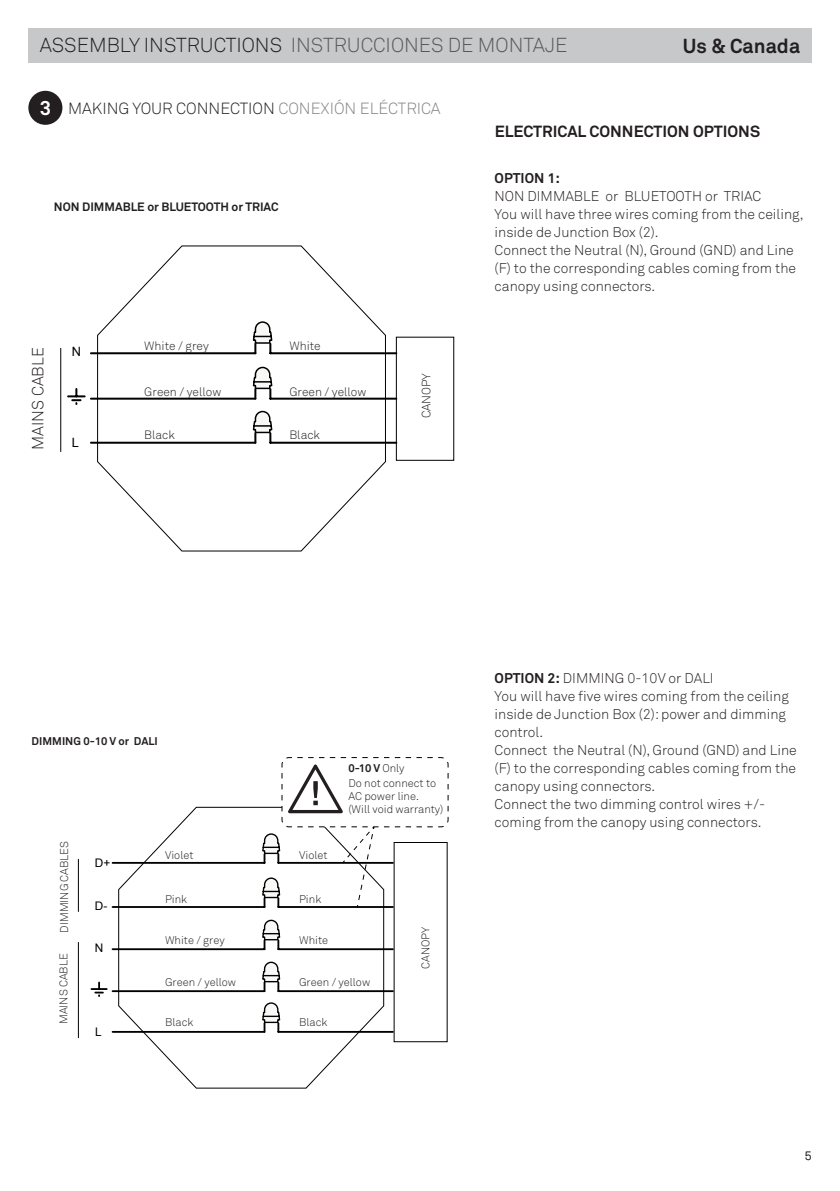
<style>
.page{position:relative;width:840px;height:1191px;background:#fff}
.page>*{position:absolute;margin:0;border:0;box-sizing:border-box;transform-origin:0 0}
.t1{font:300 20px "Akkurat Pro";color:#57585a}
.t2{font:700 20px "Akkurat Pro";color:#231f20}
.t3{font:700 20px "Akkurat Pro";color:#fff}
.t4{font:300 16px "Akkurat Pro";color:#231f20}
.t5{font:700 16px "Akkurat Pro";color:#231f20}
.t6{font:300 14px/18px "Akkurat Pro";color:#231f20}
.t7{font:700 14px "Akkurat Pro";color:#231f20}
.t8{font:12.8px "Arial";color:#000001}
.t9{font:300 12px "Akkurat Pro";color:#231f20}
.t10{font:700 12px "Akkurat Pro";color:#231f20}
.t11{font:11.8px "Arial";color:#000001}
.t12{font:300 11px/13.6px "Akkurat Pro";color:#231f20}
.t13{font:700 11px "Akkurat Pro";color:#231f20}
.s1{color:#231f20}
.s2{color:#808285}
.s3{font-weight:700}
</style>
<div class="page">
<div style="left:28px;top:28px;width:783px;height:34px;background:#c7c8ca"></div>
<div style="left:28px;top:91px;width:34px;height:34px;background:#231f20;border-radius:50%"></div>
<hr style="left:91px;top:352px;width:164px;height:2px;background:#000001">
<hr style="left:270px;top:352px;width:126px;height:2px;background:#000001">
<svg style="left:68px;top:389px;width:17px;height:15px"></svg>
<hr style="left:91px;top:398px;width:164px;height:2px;background:#000001">
<hr style="left:270px;top:398px;width:126px;height:2px;background:#000001">
<hr style="left:91px;top:442px;width:164px;height:2px;background:#000001">
<hr style="left:270px;top:442px;width:126px;height:2px;background:#000001">
<div style="left:396px;top:337px;width:57px;height:123px;border:1px solid #000"></div>
<svg style="left:97px;top:245px;width:289px;height:306px"></svg>
<hr style="left:60px;top:348px;width:1px;height:104px;background:#000">
<svg style="left:118px;top:806px;width:266px;height:282px"></svg>
<hr style="left:78px;top:942px;width:1px;height:96px;background:#000">
<hr style="left:78px;top:859px;width:1px;height:52px;background:#000">
<hr style="left:112px;top:862px;width:152px;height:1px;background:#000001">
<svg style="left:262px;top:757px;width:186px;height:151px"></svg>
<hr style="left:112px;top:906px;width:152px;height:2px;background:#000001">
<hr style="left:278px;top:906px;width:115px;height:2px;background:#000001">
<svg style="left:262px;top:919px;width:18px;height:30px"></svg>
<hr style="left:112px;top:948px;width:152px;height:2px;background:#000001">
<hr style="left:278px;top:948px;width:115px;height:2px;background:#000001">
<svg style="left:91px;top:982px;width:16px;height:14px"></svg>
<svg style="left:262px;top:961px;width:18px;height:30px"></svg>
<hr style="left:112px;top:990px;width:152px;height:2px;background:#000001">
<hr style="left:278px;top:990px;width:115px;height:2px;background:#000001">
<svg style="left:262px;top:1002px;width:18px;height:30px"></svg>
<hr style="left:112px;top:1031px;width:152px;height:1px;background:#000001">
<hr style="left:278px;top:1031px;width:115px;height:1px;background:#000001">
<h1 class="t1" style="left:40px;top:33px;width:529px"><span class="s1">ASSEMBLY INSTRUCTIONS</span> INSTRUCCIONES DE MONTAJE</h1>
<h1 class="t3" style="left:40px;top:95px;width:13px">3</h1>
<p class="t4" style="left:68px;top:99px;width:374px">MAKING YOUR CONNECTION <span class="s2">CONEXIÓN ELÉCTRICA</span></p>
<h1 class="t2" style="left:682px;top:34px;width:119px">Us &amp; Canada</h1>
<p class="t10" style="left:54px;top:200px;width:226px">NON DIMMABLE or BLUETOOTH or TRIAC</p>
<p class="t4" style="left:28px;top:450px;width:104px;rotate:-90deg">MAINS CABLE</p>
<p class="t8" style="left:72px;top:343px;width:11px">N</p>
<p class="t8" style="left:72px;top:434px;width:9px">L</p>
<p class="t9" style="left:144px;top:339px;width:66px">White / grey</p>
<p class="t9" style="left:144px;top:384px;width:78px">Green / yellow</p>
<p class="t9" style="left:144px;top:427px;width:32px">Black</p>
<p class="t9" style="left:289px;top:339px;width:33px">White</p>
<p class="t9" style="left:289px;top:384px;width:78px">Green / yellow</p>
<p class="t9" style="left:289px;top:427px;width:32px">Black</p>
<p class="t9" style="left:419px;top:418px;width:47px;rotate:-90deg">CANOPY</p>
<p class="t5" style="left:494px;top:122px;width:267px">ELECTRICAL CONNECTION OPTIONS</p>
<p class="t7" style="left:494px;top:169px;width:67px">OPTION 1:</p>
<p class="t6" style="left:494px;top:187px;width:310px">NON DIMMABLE or BLUETOOTH or TRIAC<br>You will have three wires coming from the ceiling, inside de Junction Box (2).<br>Connect the Neutral (N), Ground (GND) and Line (F) to the corresponding cables coming from the canopy using connectors.</p>
<p class="t13" style="left:32px;top:734px;width:128px">DIMMING 0-10 V or DALI</p>
<p class="t12" style="left:57px;top:932px;width:93px;rotate:-90deg">DIMMING CABLES</p>
<p class="t12" style="left:165px;top:848px;width:30px">Violet</p>
<p class="t11" style="left:95px;top:855px;width:17px">D+</p>
<p class="t11" style="left:95px;top:897px;width:14px">D-</p>
<p class="t11" style="left:95px;top:939px;width:10px">N</p>
<p class="t12" style="left:165px;top:892px;width:24px">Pink</p>
<p class="t12" style="left:165px;top:933px;width:61px">White / grey</p>
<p class="t12" style="left:165px;top:975px;width:73px">Green / yellow</p>
<p class="t12" style="left:165px;top:1015px;width:30px">Black</p>
<p class="t12" style="left:57px;top:1024px;width:72px;rotate:-90deg">MAINS CABLE</p>
<p class="t11" style="left:95px;top:1023px;width:8px">L</p>
<p class="t12" style="left:348px;top:761px;width:96px"><span class="s3">0-10 V</span> Only<br>Do not connect to<br>AC power line. (Will void warranty)</p>
<p class="t12" style="left:299px;top:848px;width:30px">Violet</p>
<p class="t12" style="left:299px;top:892px;width:24px">Pink</p>
<p class="t12" style="left:299px;top:933px;width:30px">White</p>
<p class="t12" style="left:299px;top:975px;width:73px">Green / yellow</p>
<p class="t12" style="left:299px;top:1015px;width:30px">Black</p>
<p class="t12" style="left:418px;top:969px;width:44px;rotate:-90deg">CANOPY</p>
<p class="t6" style="left:494px;top:669px;width:303px"><span class="s3">OPTION 2:</span> DIMMING 0-10V or DALI<br>You will have five wires coming from the ceiling inside de Junction Box (2): power and dimming control.<br>Connect the Neutral (N), Ground (GND) and Line (F) to the corresponding cables coming from the canopy using connectors.<br>Connect the two dimming control wires +/- coming from the canopy using connectors.</p>
<p class="t9" style="left:804px;top:1148px;width:8px">5</p>
</div>
